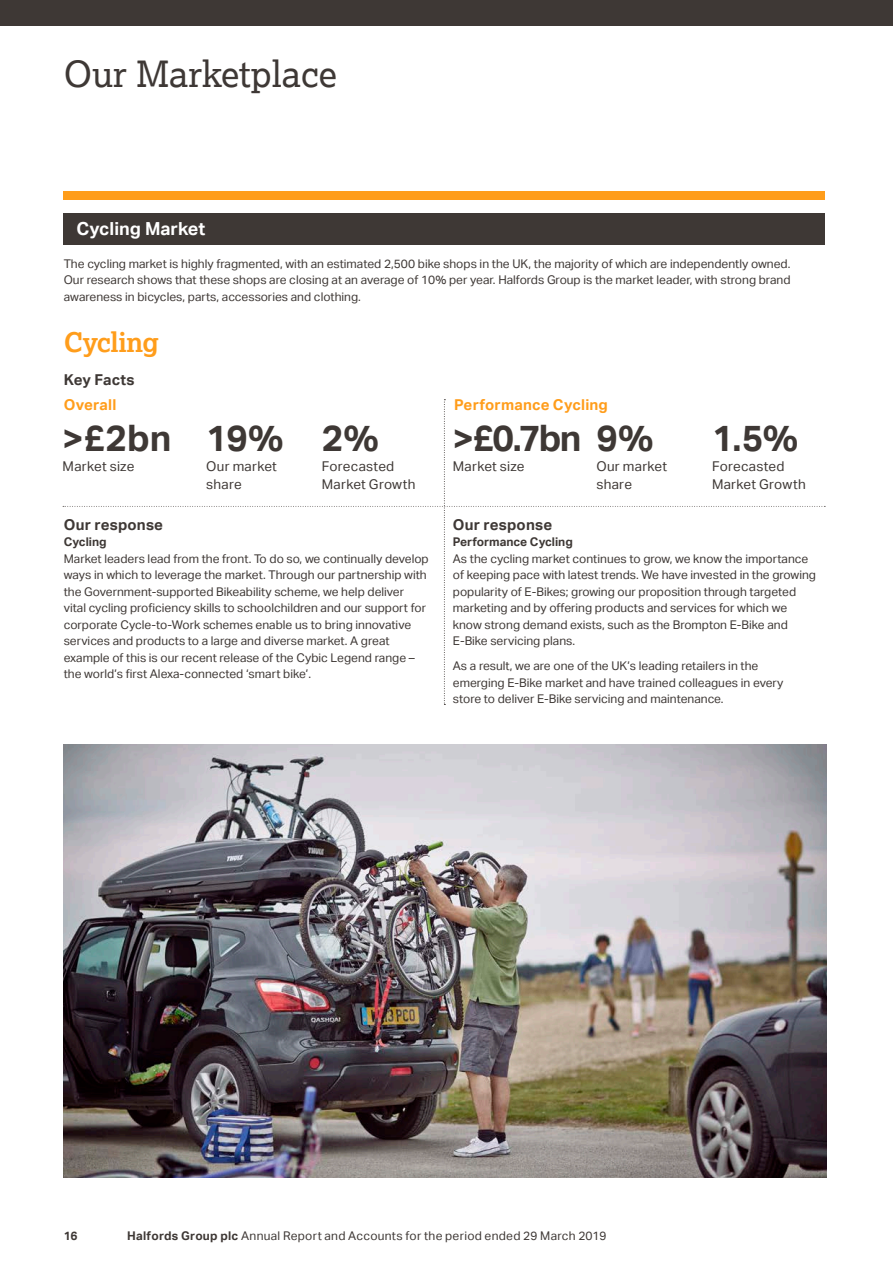
<style>
.page{position:relative;width:893px;height:1263px;background:#fff}
.page>*{position:absolute;margin:0;border:0;box-sizing:border-box;transform-origin:0 0}
.t1{font:700 36.45px "Aktiv Grotesk";letter-spacing:-.04em;color:#3e3835}
.heading-level-one{font:36px "Lexia";color:#3e3835}
.t2{font:700 27px "Lexia";letter-spacing:-.02em;color:#ff9d1b}
.heading-level-two{font:700 18px "Aktiv Grotesk";color:#fff}
.t3{font:700 15px "Aktiv Grotesk";letter-spacing:.015em;color:#3e3835}
.t4{font:700 15px "Aktiv Grotesk";letter-spacing:.01em;color:#ff9d1b}
.t5{font:13.5px/18px "Aktiv Grotesk";letter-spacing:.02em;color:#3e3835}
.text-body{font:12px/16.5px "Aktiv Grotesk";color:#3e3835}
.text-body-2{font:12px "Aktiv Grotesk";letter-spacing:.02em;color:#3e3835}
.heading-level-three{font:700 12px "Aktiv Grotesk";color:#3e3835}
.s1{font-weight:700}
</style>
<div class="page">
<img style="left:64px;top:744px;width:762px;height:434px">
<div style="left:63px;top:191px;width:762px;height:9px;background:#ff9d1b"></div>
<div style="left:64px;top:213px;width:761px;height:31px;background:#3e3835"></div>
<div style="left:0;top:0;width:893px;height:25px;background:#3e3835"></div>
<p class="heading-level-one" style="left:64px;top:51px;width:275px">Our Marketplace</p>
<p class="heading-level-two" style="left:77px;top:218px;width:130px">Cycling Market</p>
<p class="text-body" style="left:64px;top:256px;width:728px;text-align:justify">The cycling market is highly fragmented, with an estimated 2,500 bike shops in the UK, the majority of which are independently owned.<br>Our research shows that these shops are closing at an average of 10% per year. Halfords Group is the market leader, with strong brand awareness in bicycles, parts, accessories and clothing.</p>
<p class="t2" style="left:64px;top:325px;width:97px">Cycling</p>
<p class="t3" style="left:64px;top:371px;width:72px">Key Facts</p>
<p class="t4" style="left:64px;top:396px;width:54px">Overall</p>
<p class="t4" style="left:454px;top:396px;width:155px">Performance Cycling</p>
<p class="t1" style="left:63px;top:417px;width:110px">&gt;£2bn</p>
<p class="t5" style="left:63px;top:457px;width:73px">Market size</p>
<p class="t1" style="left:453px;top:417px;width:202px">&gt;£0.7bn 9%</p>
<p class="t5" style="left:453px;top:457px;width:73px">Market size</p>
<p class="t1" style="left:206px;top:417px;width:79px">19%</p>
<p class="t5" style="left:206px;top:457px;width:72px">Our market share</p>
<p class="t5" style="left:596px;top:457px;width:72px">Our market share</p>
<p class="t1" style="left:322px;top:417px;width:59px">2%</p>
<p class="t5" style="left:322px;top:457px;width:95px">Forecasted<br>Market Growth</p>
<p class="t1" style="left:712px;top:417px;width:88px">1.5%</p>
<p class="t5" style="left:712px;top:457px;width:95px">Forecasted<br>Market Growth</p>
<p class="t3" style="left:64px;top:516px;width:101px">Our response</p>
<p class="heading-level-three" style="left:64px;top:535px;width:44px">Cycling</p>
<p class="text-body" style="left:64px;top:550px;width:366px">Market leaders lead from the front. To do so, we continually develop ways in which to leverage the market. Through our partnership with the Government-supported Bikeability scheme, we help deliver vital cycling proficiency skills to schoolchildren and our support for corporate Cycle-to-Work schemes enable us to bring innovative services and products to a large and diverse market. A great example of this is our recent release of the Cybic Legend range – the world’s first Alexa-connected ‘smart bike’.</p>
<p class="t3" style="left:453px;top:516px;width:101px">Our response</p>
<p class="heading-level-three" style="left:453px;top:535px;width:122px">Performance Cycling</p>
<p class="text-body" style="left:453px;top:550px;width:365px">As the cycling market continues to grow, we know the importance of keeping pace with latest trends. We have invested in the growing popularity of E-Bikes; growing our proposition through targeted marketing and by offering products and services for which we know strong demand exists, such as the Brompton E-Bike and E-Bike servicing plans.</p>
<p class="text-body" style="left:453px;top:658px;width:332px">As a result, we are one of the UK’s leading retailers in the emerging E-Bike market and have trained colleagues in every store to deliver E-Bike servicing and maintenance.</p>
<p class="heading-level-three" style="left:64px;top:1228px;width:15px">16</p>
<p class="text-body-2" style="left:127px;top:1228px;width:481px"><span class="s1">Halfords Group plc</span> Annual Report and Accounts for the period ended 29 March 2019</p>
</div>
